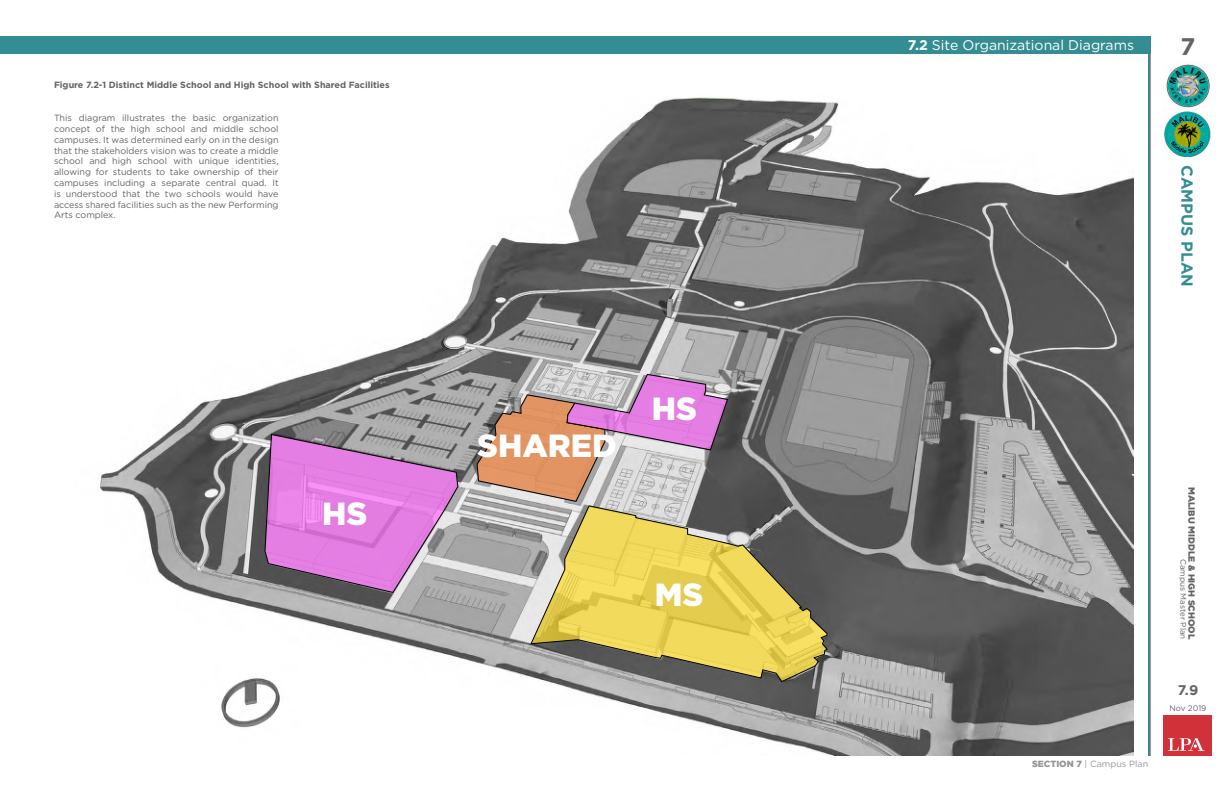
<style>
.page{position:relative;width:1224px;height:792px;background:#fff}
.page>*{position:absolute;margin:0;border:0;box-sizing:border-box;transform-origin:0 0}
.t1{font:900 32px "Gotham";color:#fff}
.t2{font:700 24px "Gotham";color:#636366}
.t3{font:700 16px "Gotham";color:#348d92}
.t4{font:14px "Gotham";color:#fff}
.t5{font:700 14px "Gotham";color:#636366}
.General_Text_Edit_9p{font:9px/10.8px "Gotham";color:#636366;text-align:justify}
.Caption_9pt_75__Gray{font:700 9px "Gotham";color:#636366}
.t6{font:900 9px "Gotham";color:#636366}
.t7{font:9px "Gotham";color:#939598}
.t8{font:8px "Gotham";color:#636366}
.s1{font-weight:700}
.s2{font-weight:900}
</style>
<div class="page">
<hr style="left:1148px;top:36px;width:2px;height:720px;background:#348d92">
<div style="left:0;top:36px;width:1150px;height:18px;background:#348d92"></div>
<div style="left:1164px;top:716px;width:48px;height:40px;background:#d13138"></div>
<svg style="left:1168px;top:738px;width:36px;height:13px"></svg>
<img style="left:1166px;top:64px;width:44px;height:44px">
<img style="left:1164px;top:110px;width:46px;height:49px">
<img style="left:100px;top:97px;width:1034px;height:659px">
<svg style="left:264px;top:433px;width:195px;height:161px;background:#c783c6"></svg>
<svg style="left:530px;top:505px;width:298px;height:178px;background:#bcaf65"></svg>
<svg style="left:476px;top:373px;width:253px;height:129px;background:#c59da3"></svg>
<p class="Caption_9pt_75__Gray" style="left:54px;top:79px;width:337px">Figure 7.2-1 Distinct Middle School and High School with Shared Facilities</p>
<p class="General_Text_Edit_9p" style="left:54px;top:112px;width:226px">This diagram illustrates the basic organization concept of the high school and middle school campuses. It was determined early on in the design that the stakeholders vision was to create a middle school and high school with unique identities, allowing for students to take ownership of their campuses including a separate central quad. It is understood that the two schools would have access shared facilities such as the new Performing Arts complex.</p>
<h1 class="t1" style="left:322px;top:492px;width:47px">HS</h1>
<h1 class="t1" style="left:477px;top:424px;width:141px">SHARED</h1>
<h1 class="t1" style="left:652px;top:387px;width:47px">HS</h1>
<h1 class="t1" style="left:655px;top:573px;width:50px">MS</h1>
<p class="t4" style="left:908px;top:36px;width:228px"><span class="s1">7.2</span> Site Organizational Diagrams</p>
<h2 class="t2" style="left:1181px;top:31px;width:16px">7</h2>
<h3 class="t3" style="left:1198px;top:165px;width:124px;rotate:90deg">CAMPUS PLAN</h3>
<p class="t7" style="left:1032px;top:758px;width:118px"><span class="s2">SECTION 7</span> | Campus Plan</p>
<p class="t6" style="left:1198px;top:487px;width:154px;rotate:90deg">MALIBU MIDDLE &amp; HIGH SCHOOL</p>
<p class="t8" style="left:1188px;top:559px;width:82px;rotate:90deg">Campus Master Plan</p>
<h3 class="t5" style="left:1178px;top:681px;width:22px">7.9</h3>
<p class="t8" style="left:1170px;top:703px;width:38px">Nov 2019</p>
</div>
